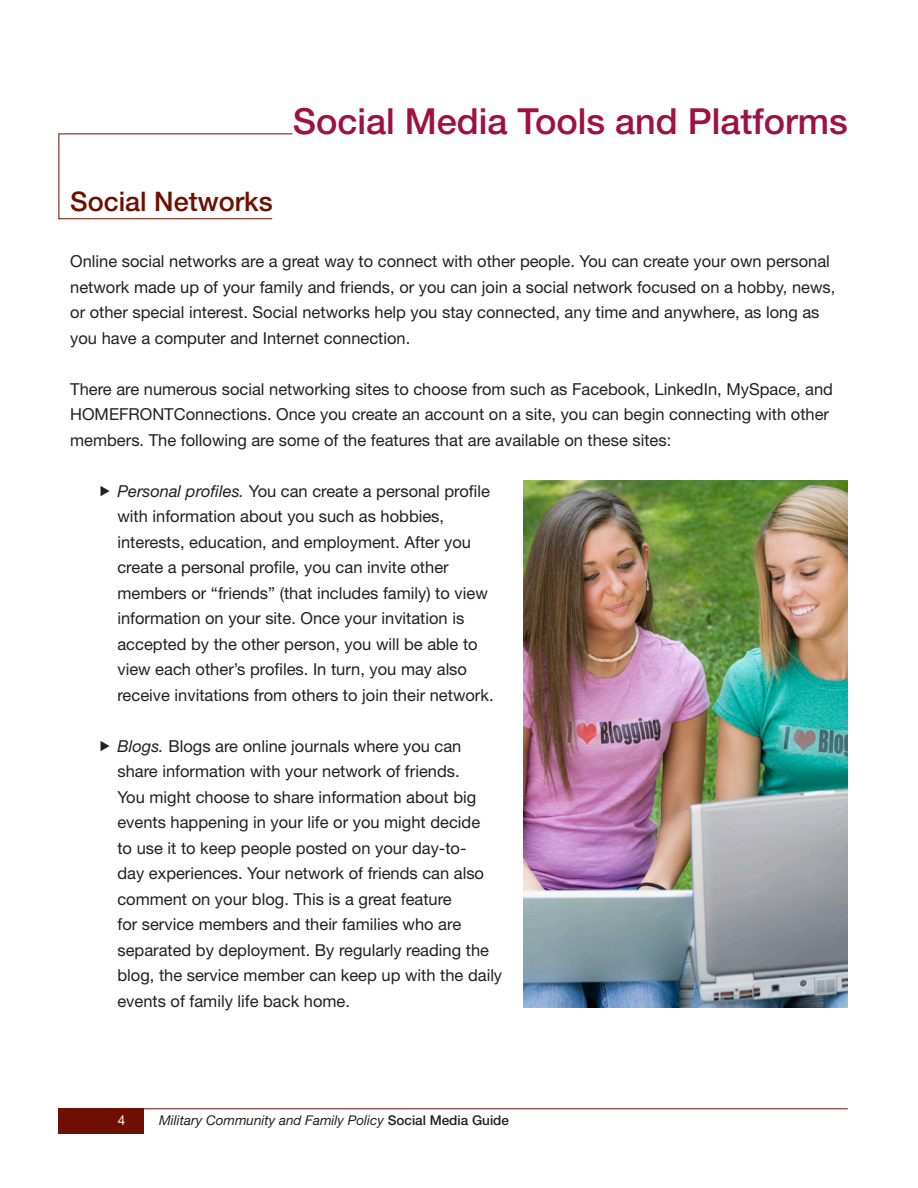
<style>
.page{position:relative;width:918px;height:1188px;background:#fff}
.page>*{position:absolute;margin:0;border:0;box-sizing:border-box;transform-origin:0 0}
.section_headings{font:500 36px "Helvetica Neue LT Std";color:#9e1142}
.section_subheads{font:500 27px "Helvetica Neue LT Std";color:#6f0f00}
.bullets{font:16.5px/25.5px "Helvetica Neue LT Std";color:#231f20}
.t1{font:italic 13.5px "Helvetica Neue LT Std";color:#231f20}
.t2{font:13.5px "Helvetica Neue LT Std";color:#fff}
.s1{font-style:italic}
.s2{font-weight:500;font-style:normal}
</style>
<div class="page">
<div style="left:58px;top:1108px;width:86px;height:26px;background:#6f0f00"></div>
<hr style="left:140px;top:1108px;width:708px;height:1px;background:#6f0f00">
<svg style="left:58px;top:133px;width:235px;height:86px"></svg>
<img style="left:524px;top:481px;width:324px;height:527px">
<p class="section_headings" style="left:293px;top:99px;width:556px">Social Media Tools and Platforms</p>
<p class="section_subheads" style="left:70px;top:185px;width:204px">Social Networks</p>
<p class="bullets" style="left:70px;top:248px;width:767px">Online social networks are a great way to connect with other people. You can create your own personal network made up of your family and friends, or you can join a social network focused on a hobby, news, or other special interest. Social networks help you stay connected, any time and anywhere, as long as you have a computer and Internet connection.</p>
<p class="bullets" style="left:70px;top:376px;width:764px">There are numerous social networking sites to choose from such as Facebook, LinkedIn, MySpace, and<br>HOMEFRONTConnections. Once you create an account on a site, you can begin connecting with other members. The following are some of the features that are available on these sites:</p>
<p class="bullets" style="left:117px;top:478px;width:378px"><span class="s1">Personal profiles.</span> You can create a personal profile with information about you such as hobbies, interests, education, and employment. After you create a personal profile, you can invite other members or “friends” (that includes family) to view information on your site. Once your invitation is accepted by the other person, you will be able to view each other’s profiles. In turn, you may also receive invitations from others to join their network.</p>
<p class="bullets" style="left:117px;top:733px;width:386px"><span class="s1">Blogs.</span> Blogs are online journals where you can share information with your network of friends.<br>You might choose to share information about big events happening in your life or you might decide<br>to use it to keep people posted on your day-to-<br>day experiences. Your network of friends can also comment on your blog. This is a great feature<br>for service members and their families who are separated by deployment. By regularly reading the blog, the service member can keep up with the daily events of family life back home.</p>
<p class="t2" style="left:118px;top:1112px;width:9px">4</p>
<p class="t1" style="left:159px;top:1112px;width:352px">Military Community and Family Policy <span class="s2">Social Media Guide</span></p>
</div>
